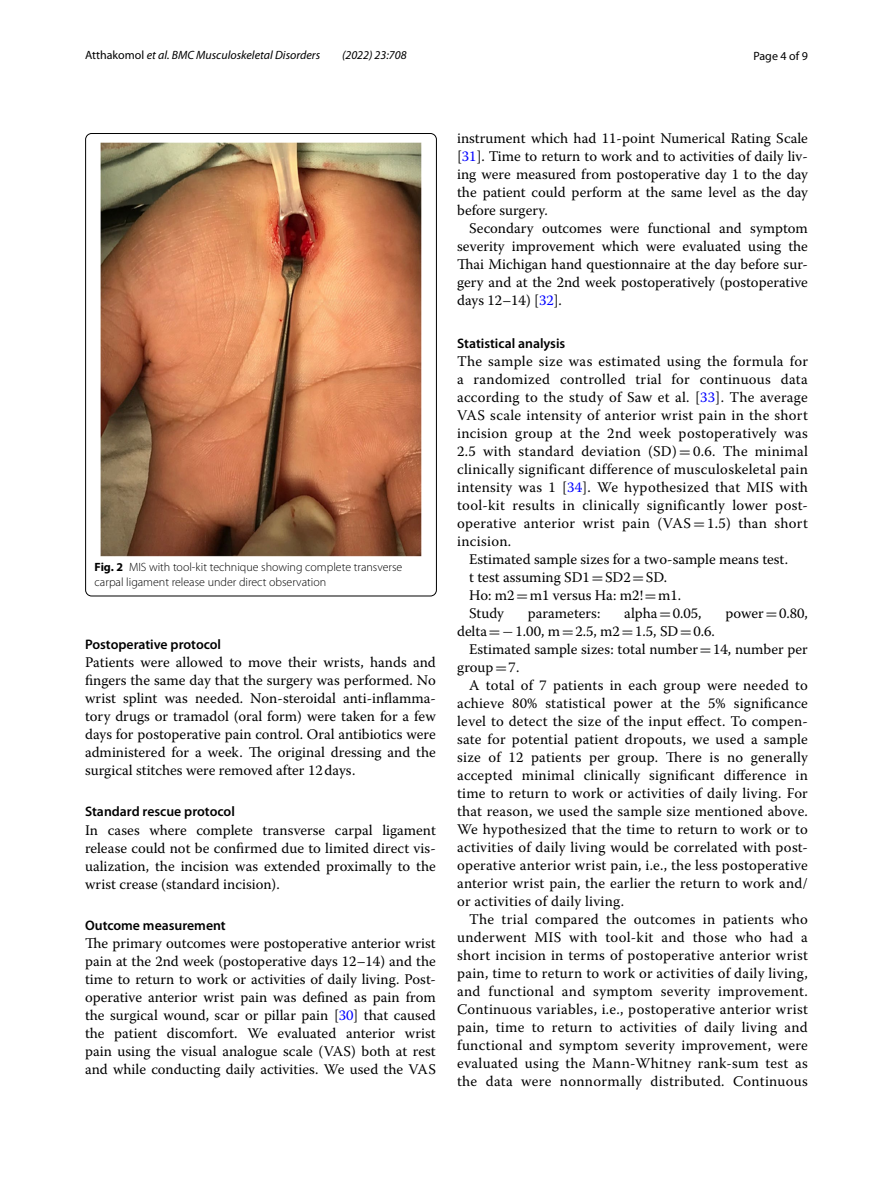
<style>
.page{position:relative;width:893px;height:1187px;background:#fff}
.page>*{position:absolute;margin:0;border:0;box-sizing:border-box;transform-origin:0 0}
.t1{font:14.7px/18px "Warnock Pro";letter-spacing:.015em;color:#000;text-align:justify}
.t2{font:600 13.8px "Myriad Pro";color:#000}
.t3{font:300 12px/15px "Myriad Pro";color:#000}
.t4{font:italic 12px "Myriad Pro";color:#000}
.t5{font:12px "Myriad Pro";color:#000}
.s1{font-style:normal}
.s2{font-weight:700}
.s3{color:#00f}
.s4{font-family:"MTSY"}
</style>
<div class="page">
<img style="left:100px;top:142px;width:322px;height:414px">
<p class="t4" style="left:85px;top:48px;width:237px"><span class="s1">Atthakomol</span> et al. BMC Musculoskeletal Disorders</p>
<p class="t4" style="left:342px;top:48px;width:66px">(2022) 23:708</p>
<p class="t5" style="left:753px;top:48px;width:56px">Page 4 of 9</p>
<p class="t3" style="left:95px;top:560px;width:309px"><span class="s2">Fig. 2</span> MIS with tool-kit technique showing complete transverse carpal ligament release under direct observation</p>
<p class="t2" style="left:85px;top:635px;width:138px">Postoperative protocol</p>
<p class="t1" style="left:85px;top:653px;width:352px">Patients were allowed to move their wrists, hands and fingers the same day that the surgery was performed. No wrist splint was needed. Non-steroidal anti-inflamma&shy;tory drugs or tramadol (oral form) were taken for a few days for postoperative pain control. Oral antibiotics were administered for a week. The original dressing and the surgical stitches were removed after 12days.</p>
<p class="t2" style="left:85px;top:803px;width:151px">Standard rescue protocol</p>
<p class="t1" style="left:85px;top:820px;width:352px">In cases where complete transverse carpal ligament release could not be confirmed due to limited direct vis&shy;ualization, the incision was extended proximally to the wrist crease (standard incision).</p>
<p class="t2" style="left:85px;top:916px;width:142px">Outcome measurement</p>
<p class="t1" style="left:85px;top:933px;width:352px">The primary outcomes were postoperative anterior wrist pain at the 2nd week (postoperative days 12–14) and the time to return to work or activities of daily living. Post&shy;operative anterior wrist pain was defined as pain from the surgical wound, scar or pillar pain [<span class="s3">30</span>] that caused the patient discomfort. We evaluated anterior wrist pain using the visual analogue scale (VAS) both at rest and while conducting daily activities. We used the VAS</p>
<p class="t1" style="left:457px;top:128px;width:352px">instrument which had 11-point Numerical Rating Scale [<span class="s3">31</span>]. Time to return to work and to activities of daily liv&shy;ing were measured from postoperative day 1 to the day the patient could perform at the same level as the day before surgery.</p>
<p class="t1" style="left:457px;top:218px;width:352px;text-indent:12px">Secondary outcomes were functional and symptom severity improvement which were evaluated using the Thai Michigan hand questionnaire at the day before sur&shy;gery and at the 2nd week postoperatively (postoperative days 12–14) [<span class="s3">32</span>].</p>
<p class="t2" style="left:457px;top:334px;width:110px">Statistical analysis</p>
<p class="t1" style="left:457px;top:352px;width:352px">The sample size was estimated using the formula for a randomized controlled trial for continuous data according to the study of Saw et al. [<span class="s3">33</span>]. The average VAS scale intensity of anterior wrist pain in the short incision group at the 2nd week postoperatively was 2.5 with standard deviation (SD) <span class="s4">=</span> 0.6. The minimal clinically significant difference of musculoskeletal pain intensity was 1 [<span class="s3">34</span>]. We hypothesized that MIS with tool-kit results in clinically significantly lower post&shy;operative anterior wrist pain (VAS <span class="s4">=</span> 1.5) than short incision.</p>
<p class="t1" style="left:469px;top:550px;width:320px;text-align:left">Estimated sample sizes for a two-sample means test. t test assuming SD1<span class="s4">=</span>SD2<span class="s4">=</span>SD.<br>Ho: m2<span class="s4">=</span>m1 versus Ha: m2!<span class="s4">=</span>m1.<br>Study</p>
<p class="t1" style="left:528px;top:604px;width:74px">parameters:</p>
<p class="t1" style="left:624px;top:604px;width:79px">alpha<span class="s4">=</span>0.05,</p>
<p class="t1" style="left:725px;top:604px;width:84px">power<span class="s4">=</span>0.80,</p>
<p class="t1" style="left:457px;top:622px;width:259px">delta<span class="s4">=−</span>1.00, m<span class="s4">=</span>2.5, m2<span class="s4">=</span>1.5, SD<span class="s4">=</span>0.6.</p>
<p class="t1" style="left:469px;top:640px;width:340px">Estimated sample sizes: total number<span class="s4">=</span>14, number per</p>
<p class="t1" style="left:457px;top:658px;width:64px">group<span class="s4">=</span>7.</p>
<p class="t1" style="left:469px;top:676px;width:340px">A total of 7 patients in each group were needed to</p>
<p class="t1" style="left:457px;top:693px;width:352px">achieve 80% statistical power at the 5% significance</p>
<p class="t1" style="left:457px;top:711px;width:352px">level to detect the size of the input effect. To compen-</p>
<p class="t1" style="left:457px;top:730px;width:352px">sate for potential patient dropouts, we used a sample</p>
<p class="t1" style="left:457px;top:748px;width:352px">size of 12 patients per group. There is no generally</p>
<p class="t1" style="left:457px;top:766px;width:352px">accepted minimal clinically significant difference in</p>
<p class="t1" style="left:457px;top:784px;width:352px">time to return to work or activities of daily living. For</p>
<p class="t1" style="left:457px;top:802px;width:352px">that reason, we used the sample size mentioned above.</p>
<p class="t1" style="left:457px;top:820px;width:352px">We hypothesized that the time to return to work or to</p>
<p class="t1" style="left:457px;top:838px;width:352px">activities of daily living would be correlated with post-</p>
<p class="t1" style="left:457px;top:856px;width:352px">operative anterior wrist pain, i.e., the less postoperative</p>
<p class="t1" style="left:457px;top:874px;width:352px">anterior wrist pain, the earlier the return to work and/</p>
<p class="t1" style="left:457px;top:892px;width:169px">or activities of daily living.</p>
<p class="t1" style="left:469px;top:910px;width:340px">The trial compared the outcomes in patients who</p>
<p class="t1" style="left:457px;top:928px;width:352px">underwent MIS with tool-kit and those who had a</p>
<p class="t1" style="left:457px;top:946px;width:352px">short incision in terms of postoperative anterior wrist</p>
<p class="t1" style="left:457px;top:964px;width:352px">pain, time to return to work or activities of daily living,</p>
<p class="t1" style="left:457px;top:982px;width:352px">and functional and symptom severity improvement.</p>
<p class="t1" style="left:457px;top:1000px;width:352px">Continuous variables, i.e., postoperative anterior wrist</p>
<p class="t1" style="left:457px;top:1018px;width:352px">pain, time to return to activities of daily living and</p>
<p class="t1" style="left:457px;top:1035px;width:352px">functional and symptom severity improvement, were</p>
<p class="t1" style="left:457px;top:1053px;width:352px">evaluated using the Mann-Whitney rank-sum test as</p>
<p class="t1" style="left:457px;top:1071px;width:352px">the data were nonnormally distributed. Continuous</p>
</div>
